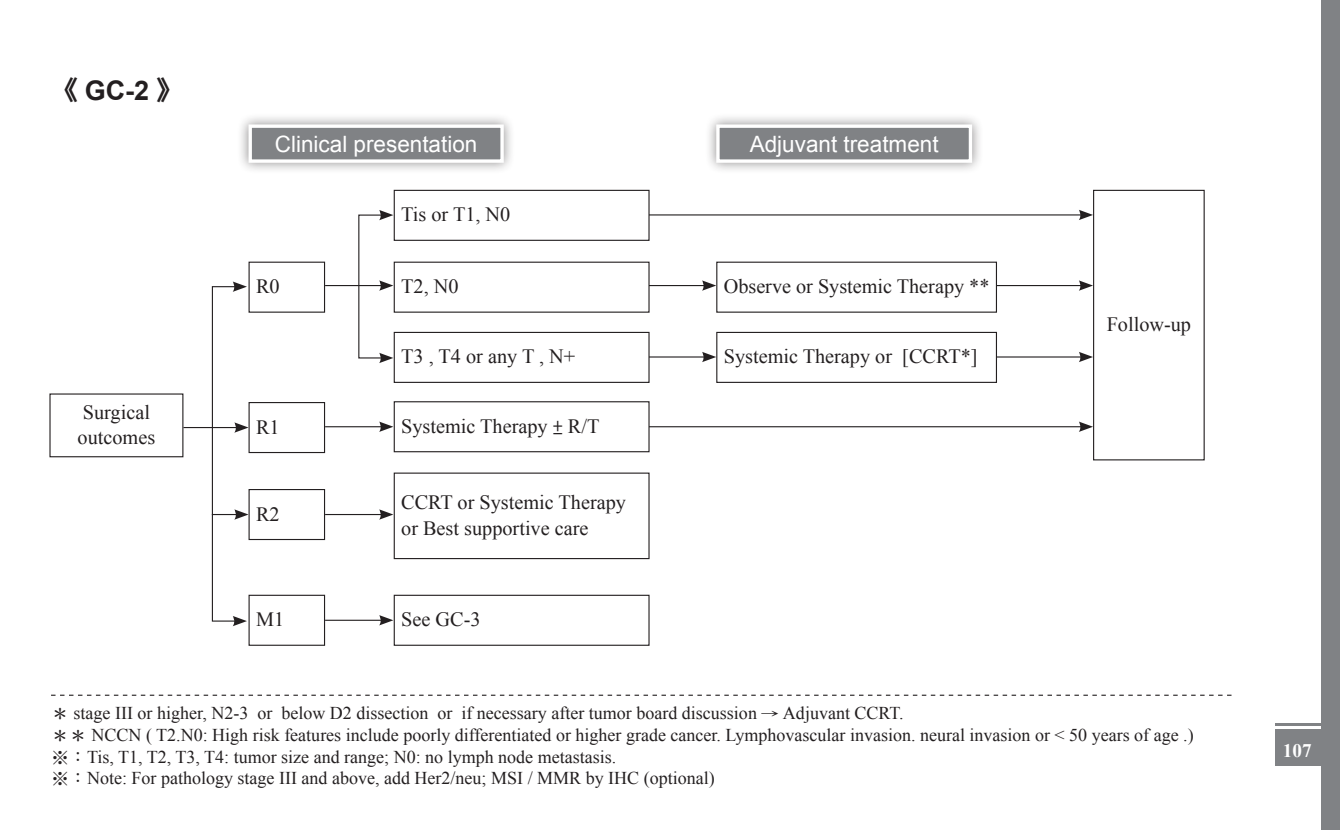
<style>
.page{position:relative;width:1340px;height:830px;background:#fff}
.page>*{position:absolute;margin:0;border:0;box-sizing:border-box;transform-origin:0 0}
.t1{font:700 27px "Arial";color:#231f20}
.t2{font:22.5px "Arial";color:#fff}
.t3{font:20.25px/25.9px "Times New Roman";color:#231f20}
.t4{font:700 19.12px "Times New Roman";color:#fff}
.t5{font:18px/21.6px "Times New Roman";color:#231f20}
.s1{font-family:"AR Hei B5";font-weight:800}
.s2{font-family:"DF Kai Shu SB Estd BF"}
.s3{font-family:"DF Fang Song W6 HK BF"}
</style>
<div class="page">
<div style="left:1320px;top:0;width:19px;height:829px;background:#808285"></div>
<div style="left:1274px;top:729px;width:48px;height:36px;background:#808285"></div>
<hr style="left:1274px;top:722px;width:47px;height:3px;background:#808285">
<hr style="left:183px;top:427px;width:55px;height:1px;background:#231f20">
<svg style="left:234px;top:422px;width:14px;height:10px"></svg>
<hr style="left:325px;top:285px;width:58px;height:1px;background:#231f20">
<svg style="left:379px;top:280px;width:14px;height:10px"></svg>
<hr style="left:648px;top:285px;width:57px;height:1px;background:#231f20">
<svg style="left:702px;top:280px;width:14px;height:10px"></svg>
<hr style="left:646px;top:214px;width:436px;height:1px;background:#231f20">
<svg style="left:1078px;top:210px;width:15px;height:10px"></svg>
<hr style="left:646px;top:426px;width:436px;height:1px;background:#231f20">
<svg style="left:1078px;top:421px;width:15px;height:10px"></svg>
<hr style="left:325px;top:426px;width:58px;height:1px;background:#231f20">
<svg style="left:379px;top:421px;width:14px;height:10px"></svg>
<hr style="left:325px;top:513px;width:58px;height:2px;background:#231f20">
<svg style="left:379px;top:509px;width:14px;height:10px"></svg>
<hr style="left:325px;top:619px;width:58px;height:1px;background:#231f20">
<svg style="left:379px;top:615px;width:14px;height:10px"></svg>
<div style="left:248px;top:261px;width:77px;height:51px;border:1px solid #231f20"></div>
<div style="left:394px;top:190px;width:255px;height:51px;border:1px solid #231f20"></div>
<div style="left:394px;top:261px;width:255px;height:51px;border:1px solid #231f20"></div>
<div style="left:394px;top:401px;width:255px;height:51px;border:1px solid #231f20"></div>
<div style="left:394px;top:594px;width:255px;height:51px;border:1px solid #231f20"></div>
<div style="left:394px;top:472px;width:255px;height:87px;border:1px solid #231f20"></div>
<div style="left:248px;top:402px;width:77px;height:51px;border:1px solid #231f20"></div>
<div style="left:248px;top:488px;width:77px;height:52px;border:1px solid #231f20"></div>
<div style="left:248px;top:594px;width:77px;height:51px;border:1px solid #231f20"></div>
<div style="left:1093px;top:190px;width:111px;height:270px;border:1px solid #231f20"></div>
<div style="left:49px;top:393px;width:134px;height:64px;border:1px solid #231f20"></div>
<svg style="left:51px;top:694px;width:1180px;height:1px"></svg>
<div style="left:704px;top:113px;width:279px;height:61px;background:#231f20;opacity:.5"></div>
<div style="left:716px;top:124px;width:256px;height:39px;background:#808285;border:3px solid #fff"></div>
<div style="left:237px;top:113px;width:278px;height:61px;background:#231f20;opacity:.5"></div>
<div style="left:248px;top:124px;width:256px;height:39px;background:#808285;border:3px solid #fff"></div>
<div style="left:212px;top:286px;width:25px;height:335px;border:1px solid #231f20"></div>
<svg style="left:233px;top:281px;width:14px;height:11px"></svg>
<svg style="left:233px;top:615px;width:14px;height:11px"></svg>
<svg style="left:379px;top:210px;width:14px;height:10px"></svg>
<svg style="left:379px;top:352px;width:14px;height:11px"></svg>
<hr style="left:212px;top:513px;width:26px;height:2px;background:#231f20">
<svg style="left:234px;top:509px;width:14px;height:10px"></svg>
<hr style="left:648px;top:356px;width:57px;height:1px;background:#231f20">
<svg style="left:702px;top:352px;width:14px;height:10px"></svg>
<hr style="left:972px;top:356px;width:110px;height:1px;background:#231f20">
<svg style="left:1078px;top:352px;width:15px;height:10px"></svg>
<hr style="left:972px;top:285px;width:110px;height:1px;background:#231f20">
<svg style="left:1078px;top:280px;width:15px;height:10px"></svg>
<div style="left:394px;top:332px;width:255px;height:51px;border:1px solid #231f20"></div>
<div style="left:716px;top:262px;width:280px;height:50px;background:#fff"></div>
<div style="left:716px;top:261px;width:281px;height:51px;border:1px solid #231f20"></div>
<div style="left:716px;top:332px;width:280px;height:50px;background:#fff"></div>
<div style="left:716px;top:332px;width:281px;height:51px;border:1px solid #231f20"></div>
<h1 class="t1" style="left:51px;top:72px;width:134px"><span class="s1">《</span> GC-2 <span class="s1">》</span></h1>
<p class="t3" style="left:78px;top:398px;width:79px">Surgical outcomes</p>
<p class="t2" style="left:275px;top:129px;width:204px">Clinical presentation</p>
<p class="t2" style="left:749px;top:129px;width:190px">Adjuvant treatment</p>
<p class="t3" style="left:401px;top:201px;width:111px">Tis or T1, N0</p>
<p class="t3" style="left:256px;top:273px;width:25px">R0</p>
<p class="t3" style="left:401px;top:273px;width:59px">T2, N0</p>
<p class="t3" style="left:723px;top:273px;width:267px">Observe or Systemic Therapy **</p>
<p class="t3" style="left:401px;top:343px;width:175px">T3 , T4 or any T , N+</p>
<p class="t3" style="left:723px;top:343px;width:255px">Systemic Therapy or [CCRT*]</p>
<p class="t3" style="left:256px;top:413px;width:25px">R1</p>
<p class="t3" style="left:401px;top:412px;width:200px">Systemic Therapy <span class="s2">±</span> R/T</p>
<p class="t3" style="left:256px;top:500px;width:25px">R2</p>
<p class="t3" style="left:401px;top:488px;width:226px">CCRT or Systemic Therapy or Best supportive care</p>
<p class="t3" style="left:256px;top:606px;width:30px">M1</p>
<p class="t3" style="left:401px;top:606px;width:81px">See GC-3</p>
<p class="t3" style="left:1106px;top:311px;width:86px">Follow-up</p>
<p class="t5" style="left:51px;top:701px;width:1144px"><span class="s3">＊</span> stage III or higher, N2-3 or below D2 dissection or if necessary after tumor board discussion <span class="s3">→</span> Adjuvant CCRT.<br><span class="s3">＊＊</span> NCCN ( T2.N0: High risk features include poorly differentiated or higher grade cancer. Lymphovascular invasion. neural invasion or &lt; 50 years of age .) <span class="s3">※：</span>Tis, T1, T2, T3, T4: tumor size and range; N0: no lymph node metastasis.<br><span class="s3">※：</span>Note: For pathology stage III and above, add Her2/neu; MSI / MMR by IHC (optional)</p>
<p class="t4" style="left:1282px;top:736px;width:30px">107</p>
</div>
